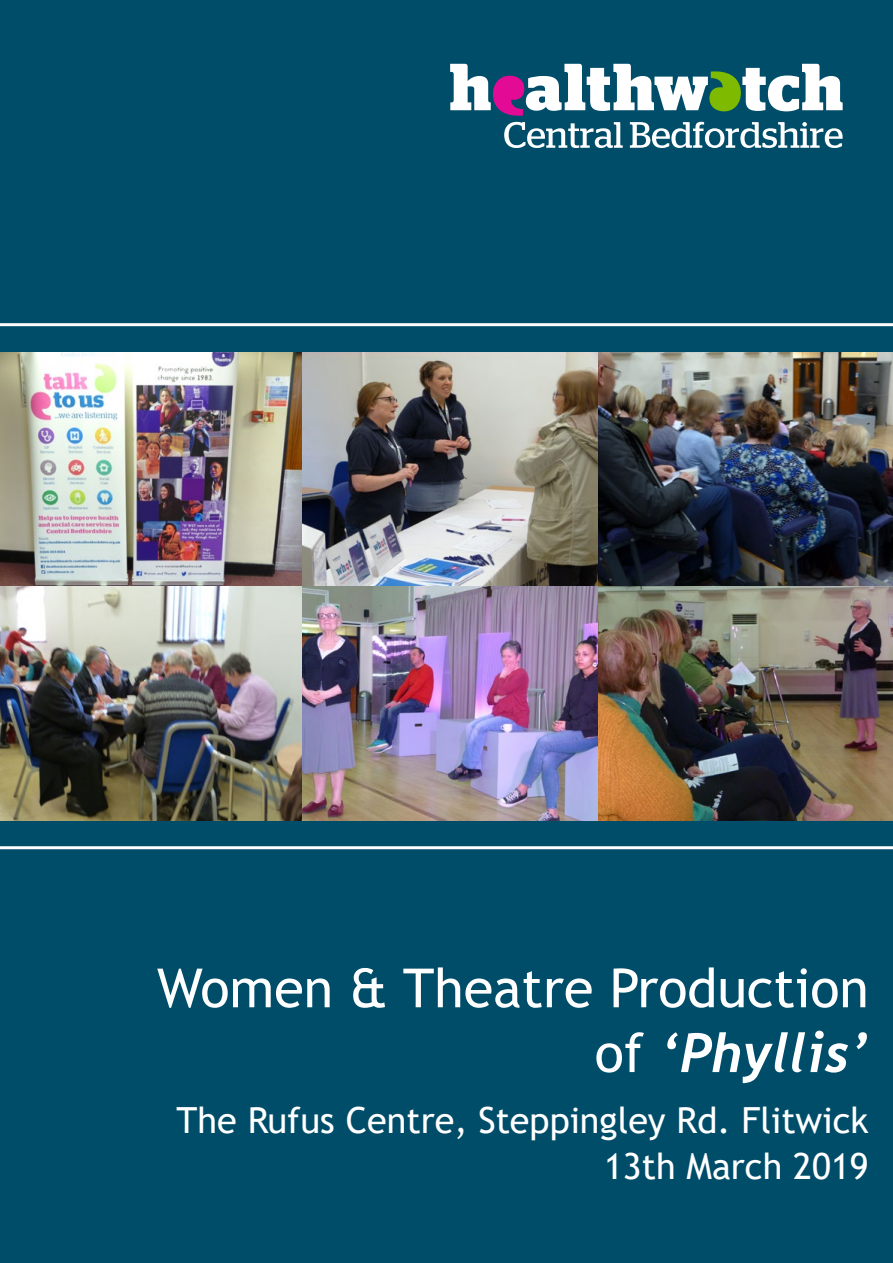
<style>
.page{position:relative;width:893px;height:1263px;background:#004d6a}
.page>*{position:absolute;margin:0;border:0;box-sizing:border-box;transform-origin:0 0}
.t1{font:54px "Trebuchet MS";color:#fff}
.t2{font:italic 700 54px "Trebuchet";color:#fff}
.t3{font:36px/46.2px "Trebuchet MS";color:#fff;text-align:right}
.s1{font-family:"Trebuchet MS";font-weight:400;font-style:normal}
</style>
<div class="page">
<svg style="left:450px;top:64px;width:393px;height:52px"></svg>
<svg style="left:504px;top:122px;width:119px;height:26px"></svg>
<svg style="left:630px;top:122px;width:213px;height:26px"></svg>
<img style="left:0;top:353px;width:303px;height:467px">
<img style="left:303px;top:352px;width:294px;height:235px">
<img style="left:598px;top:352px;width:295px;height:235px">
<hr style="left:0;top:323px;width:893px;height:3px;background:#fff">
<hr style="left:0;top:846px;width:893px;height:3px;background:#fff">
<img style="left:303px;top:587px;width:295px;height:233px">
<img style="left:598px;top:587px;width:295px;height:233px">
<h1 class="t1" style="left:157px;top:954px;width:713px">Women &amp; Theatre Production</h1>
<h1 class="t2" style="left:595px;top:1018px;width:276px"><span class="s1">of</span> ‘Phyllis’</h1>
<p class="t3" style="left:177px;top:1097px;width:694px">The Rufus Centre, Steppingley Rd. Flitwick<br>13th March 2019</p>
</div>
